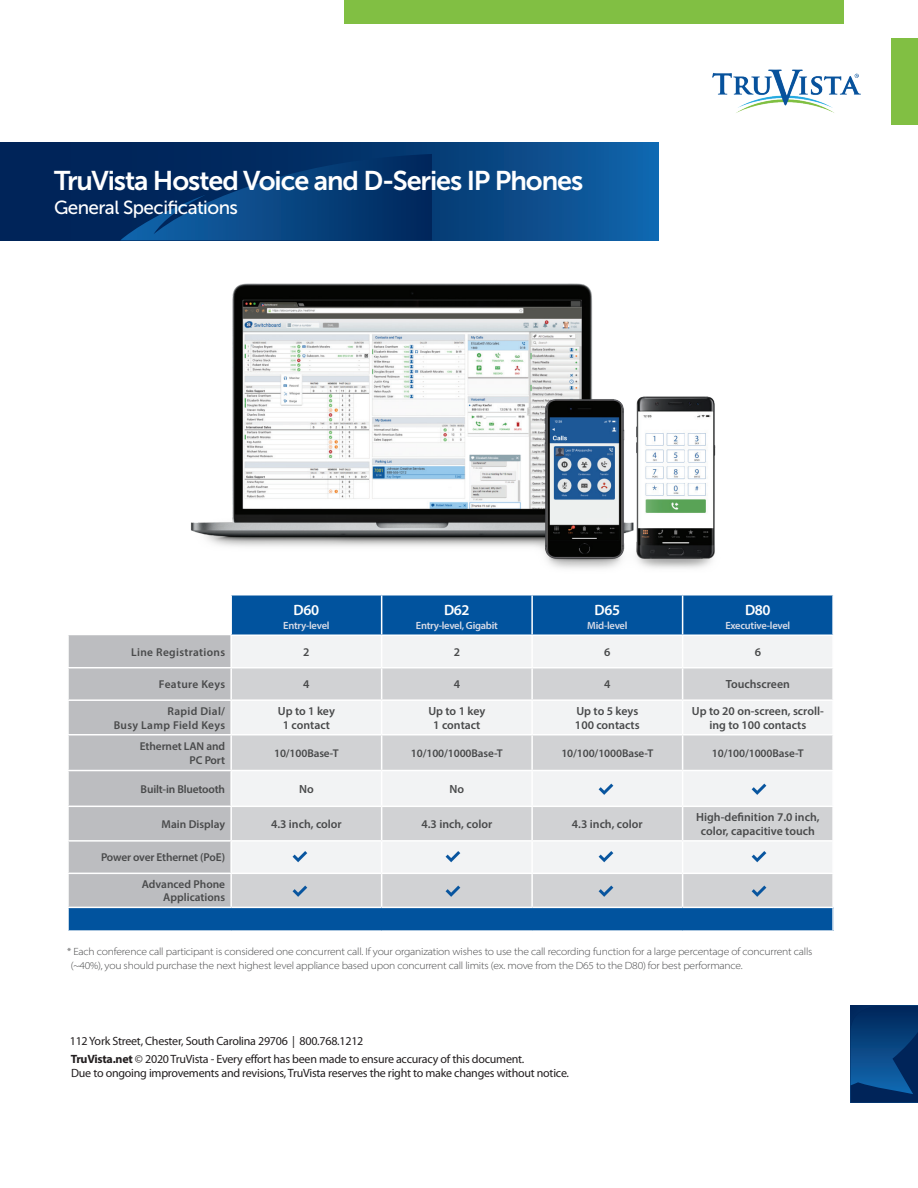
<style>
.page{position:relative;width:918px;height:1188px;background:#fff}
.page>*{position:absolute;margin:0;border:0;box-sizing:border-box;transform-origin:0 0}
.t1{font:27px "Museo Sans 700";letter-spacing:-.04em;color:#fff}
.t2{font:18.9px "Museo Sans 500";letter-spacing:-.03em;color:#fff}
.t3{font:600 15px "Myriad Pro";letter-spacing:-.025em;color:#fff}
.t4{font:12px/18px "Myriad Pro";letter-spacing:-.02em;color:#231f20}
.t5{font:600 11.85px/13.6px "Myriad Pro";color:#494a4b;text-align:center}
.t6{font:600 11.4px/14.1px "Myriad Pro";color:#494a4b;text-align:right}
.t7{font:600 11.4px/13.6px "Myriad Pro";letter-spacing:.03em;color:#494a4b;text-align:right}
.t8{font:600 11.4px "Myriad Pro";letter-spacing:.025em;color:#494a4b}
.t9{font:600 11.25px "Myriad Pro";letter-spacing:-.01em;color:#494a4b}
.t10{font:300 semi-expanded 10.5px/13.5px "Myriad Pro";letter-spacing:-.02em;color:#454647}
.t11{font:600 10.5px "Myriad Pro";letter-spacing:-.025em;color:#d8dbe7}
.s1{font-weight:700}
</style>
<div class="page">
<svg style="left:0;top:142px;width:659px;height:98px;background:#073f7a"></svg>
<svg style="left:120px;top:154px;width:312px;height:86px;background:#043770"></svg>
<div style="left:891px;top:38px;width:27px;height:87px;background:#81bf43"></div>
<div style="left:232px;top:596px;width:600px;height:38px;background:#01539e"></div>
<div style="left:69px;top:635px;width:161px;height:272px;background:#bcbdc0"></div>
<div style="left:232px;top:636px;width:600px;height:31px;background:#f2f3f4"></div>
<svg style="left:232px;top:668px;width:600px;height:239px;fill:#d1d2d4"></svg>
<div style="left:68px;top:907px;width:765px;height:24px;background:#01539e"></div>
<hr style="left:832px;top:908px;width:2px;height:22px;background:#fff">
<hr style="left:381px;top:636px;width:1px;height:31px;background:#fff">
<hr style="left:531px;top:636px;width:2px;height:31px;background:#fff">
<hr style="left:682px;top:636px;width:1px;height:31px;background:#fff">
<hr style="left:67px;top:667px;width:164px;height:1px;background:#fff">
<hr style="left:381px;top:668px;width:1px;height:31px;background:#fff">
<hr style="left:531px;top:668px;width:2px;height:31px;background:#fff">
<hr style="left:682px;top:668px;width:1px;height:31px;background:#fff">
<hr style="left:67px;top:699px;width:164px;height:2px;background:#fff">
<hr style="left:231px;top:699px;width:151px;height:2px;background:#fff">
<hr style="left:382px;top:699px;width:150px;height:2px;background:#fff">
<hr style="left:381px;top:701px;width:1px;height:33px;background:#fff">
<hr style="left:532px;top:699px;width:151px;height:2px;background:#fff">
<hr style="left:531px;top:701px;width:2px;height:33px;background:#fff">
<hr style="left:683px;top:699px;width:151px;height:2px;background:#fff">
<hr style="left:682px;top:701px;width:1px;height:33px;background:#fff">
<hr style="left:67px;top:734px;width:164px;height:1px;background:#fff">
<hr style="left:231px;top:734px;width:151px;height:1px;background:#fff">
<hr style="left:382px;top:734px;width:150px;height:1px;background:#fff">
<hr style="left:381px;top:735px;width:1px;height:35px;background:#fff">
<hr style="left:532px;top:734px;width:151px;height:1px;background:#fff">
<hr style="left:531px;top:735px;width:2px;height:35px;background:#fff">
<hr style="left:683px;top:734px;width:151px;height:1px;background:#fff">
<hr style="left:682px;top:735px;width:1px;height:35px;background:#fff">
<hr style="left:67px;top:770px;width:164px;height:1px;background:#fff">
<hr style="left:231px;top:770px;width:151px;height:1px;background:#fff">
<hr style="left:382px;top:770px;width:150px;height:1px;background:#fff">
<hr style="left:381px;top:771px;width:1px;height:35px;background:#fff">
<hr style="left:532px;top:770px;width:151px;height:1px;background:#fff">
<hr style="left:531px;top:771px;width:2px;height:35px;background:#fff">
<hr style="left:683px;top:770px;width:151px;height:1px;background:#fff">
<hr style="left:682px;top:771px;width:1px;height:35px;background:#fff">
<hr style="left:67px;top:806px;width:164px;height:1px;background:#fff">
<hr style="left:231px;top:806px;width:151px;height:1px;background:#fff">
<hr style="left:382px;top:806px;width:150px;height:1px;background:#fff">
<hr style="left:381px;top:807px;width:1px;height:33px;background:#fff">
<hr style="left:532px;top:806px;width:151px;height:1px;background:#fff">
<hr style="left:531px;top:807px;width:2px;height:33px;background:#fff">
<hr style="left:683px;top:806px;width:151px;height:1px;background:#fff">
<hr style="left:682px;top:807px;width:1px;height:33px;background:#fff">
<hr style="left:67px;top:840px;width:164px;height:2px;background:#fff">
<hr style="left:231px;top:840px;width:151px;height:2px;background:#fff">
<hr style="left:382px;top:840px;width:150px;height:2px;background:#fff">
<hr style="left:381px;top:842px;width:1px;height:31px;background:#fff">
<hr style="left:532px;top:840px;width:151px;height:2px;background:#fff">
<hr style="left:531px;top:842px;width:2px;height:31px;background:#fff">
<hr style="left:683px;top:840px;width:151px;height:2px;background:#fff">
<hr style="left:682px;top:842px;width:1px;height:31px;background:#fff">
<hr style="left:67px;top:873px;width:164px;height:1px;background:#fff">
<hr style="left:231px;top:873px;width:151px;height:1px;background:#fff">
<hr style="left:382px;top:873px;width:150px;height:1px;background:#fff">
<hr style="left:381px;top:874px;width:1px;height:33px;background:#fff">
<hr style="left:532px;top:873px;width:151px;height:1px;background:#fff">
<hr style="left:531px;top:874px;width:2px;height:33px;background:#fff">
<hr style="left:683px;top:873px;width:151px;height:1px;background:#fff">
<hr style="left:682px;top:874px;width:1px;height:33px;background:#fff">
<hr style="left:67px;top:907px;width:164px;height:1px;background:#fff">
<hr style="left:67px;top:908px;width:2px;height:22px;background:#fff">
<hr style="left:231px;top:907px;width:151px;height:1px;background:#fff">
<hr style="left:382px;top:907px;width:150px;height:1px;background:#fff">
<hr style="left:532px;top:907px;width:151px;height:1px;background:#fff">
<hr style="left:683px;top:907px;width:151px;height:1px;background:#fff">
<hr style="left:67px;top:930px;width:164px;height:2px;background:#fff">
<hr style="left:231px;top:930px;width:151px;height:2px;background:#fff">
<hr style="left:382px;top:930px;width:150px;height:2px;background:#fff">
<hr style="left:532px;top:930px;width:151px;height:2px;background:#fff">
<hr style="left:683px;top:930px;width:151px;height:2px;background:#fff">
<hr style="left:381px;top:596px;width:1px;height:38px;background:#fff">
<hr style="left:531px;top:596px;width:2px;height:38px;background:#fff">
<hr style="left:682px;top:596px;width:1px;height:38px;background:#fff">
<img style="left:712px;top:69px;width:149px;height:44px">
<img style="left:191px;top:283px;width:525px;height:286px">
<div style="left:345px;top:0;width:499px;height:23px;background:#81bf43"></div>
<svg style="left:850px;top:1006px;width:68px;height:97px;background:#053a75"></svg>
<svg style="left:599px;top:784px;width:14px;height:11px"></svg>
<svg style="left:599px;top:851px;width:14px;height:11px"></svg>
<svg style="left:293px;top:851px;width:14px;height:11px"></svg>
<svg style="left:599px;top:886px;width:14px;height:11px"></svg>
<svg style="left:293px;top:886px;width:14px;height:11px"></svg>
<svg style="left:752px;top:784px;width:14px;height:11px"></svg>
<svg style="left:752px;top:851px;width:14px;height:11px"></svg>
<svg style="left:446px;top:851px;width:14px;height:11px"></svg>
<svg style="left:752px;top:886px;width:14px;height:11px"></svg>
<svg style="left:446px;top:886px;width:14px;height:11px"></svg>
<h1 class="t1" style="left:54px;top:165px;width:531px">TruVista Hosted Voice and D-Series IP Phones</h1>
<h2 class="t2" style="left:54px;top:197px;width:185px">General Specifications</h2>
<h3 class="t3" style="left:294px;top:600px;width:27px">D60</h3>
<p class="t11" style="left:283px;top:618px;width:48px">Entry-level</p>
<h3 class="t3" style="left:444px;top:600px;width:27px">D62</h3>
<p class="t11" style="left:416px;top:618px;width:84px">Entry-level, Gigabit</p>
<h3 class="t3" style="left:595px;top:600px;width:27px">D65</h3>
<p class="t11" style="left:587px;top:618px;width:42px">Mid-level</p>
<h3 class="t3" style="left:745px;top:600px;width:27px">D80</h3>
<p class="t11" style="left:725px;top:618px;width:66px">Executive-level</p>
<p class="t7" style="left:131px;top:645px;width:95px">Line Registrations</p>
<p class="t5" style="left:303px;top:645px;width:8px">2</p>
<p class="t5" style="left:454px;top:645px;width:8px">2</p>
<p class="t5" style="left:604px;top:645px;width:8px">6</p>
<p class="t5" style="left:755px;top:645px;width:8px">6</p>
<p class="t8" style="left:159px;top:677px;width:68px">Feature Keys</p>
<p class="t5" style="left:303px;top:677px;width:8px">4</p>
<p class="t5" style="left:454px;top:677px;width:8px">4</p>
<p class="t5" style="left:604px;top:677px;width:8px">4</p>
<p class="t5" style="left:726px;top:677px;width:66px">Touchscreen</p>
<p class="t7" style="left:114px;top:704px;width:113px">Rapid Dial/<br>Busy Lamp Field Keys</p>
<p class="t5" style="left:278px;top:704px;width:59px">Up to 1 key<br>1 contact</p>
<p class="t5" style="left:428px;top:704px;width:59px">Up to 1 key<br>1 contact</p>
<p class="t5" style="left:575px;top:704px;width:66px;text-align:left">Up to 5 keys<br>100 contacts</p>
<p class="t5" style="left:692px;top:704px;width:134px">Up to 20 on-screen, scroll&shy;ing to 100 contacts</p>
<p class="t6" style="left:140px;top:739px;width:87px">Ethernet LAN and<br>PC Port</p>
<p class="t9" style="left:274px;top:746px;width:66px">10/100Base-T</p>
<p class="t9" style="left:411px;top:746px;width:93px">10/100/1000Base-T</p>
<p class="t9" style="left:561px;top:746px;width:93px">10/100/1000Base-T</p>
<p class="t9" style="left:712px;top:746px;width:93px">10/100/1000Base-T</p>
<p class="t6" style="left:141px;top:782px;width:86px">Built-in Bluetooth</p>
<p class="t5" style="left:299px;top:782px;width:16px">No</p>
<p class="t5" style="left:450px;top:782px;width:16px">No</p>
<p class="t6" style="left:162px;top:817px;width:65px">Main Display</p>
<p class="t5" style="left:271px;top:817px;width:72px">4.3 inch, color</p>
<p class="t5" style="left:422px;top:817px;width:72px">4.3 inch, color</p>
<p class="t5" style="left:572px;top:817px;width:72px">4.3 inch, color</p>
<p class="t5" style="left:696px;top:810px;width:125px">High-definition 7.0 inch, color, capacitive touch</p>
<p class="t6" style="left:101px;top:850px;width:126px">Power over Ethernet (PoE)</p>
<p class="t6" style="left:142px;top:877px;width:85px;line-height:13.5px">Advanced Phone<br>Applications</p>
<p class="t10" style="left:71px;top:945px;width:743px;text-indent:-4px">* Each conference call participant is considered one concurrent call. If your organization wishes to use the call recording function for a large percentage of concurrent calls (~40%), you should purchase the next highest level appliance based upon concurrent call limits (ex. move from the D65 to the D80) for best performance.</p>
<p class="t4" style="left:70px;top:1032px;width:456px">112 York Street, Chester, South Carolina 29706 | 800.768.1212<br><span class="s1">TruVista.net</span> © 2020 TruVista - Every effort has been made to ensure accuracy of this document.</p>
<p class="t4" style="left:71px;top:1064px;width:499px">Due to ongoing improvements and revisions, TruVista reserves the right to make changes without notice.</p>
</div>
